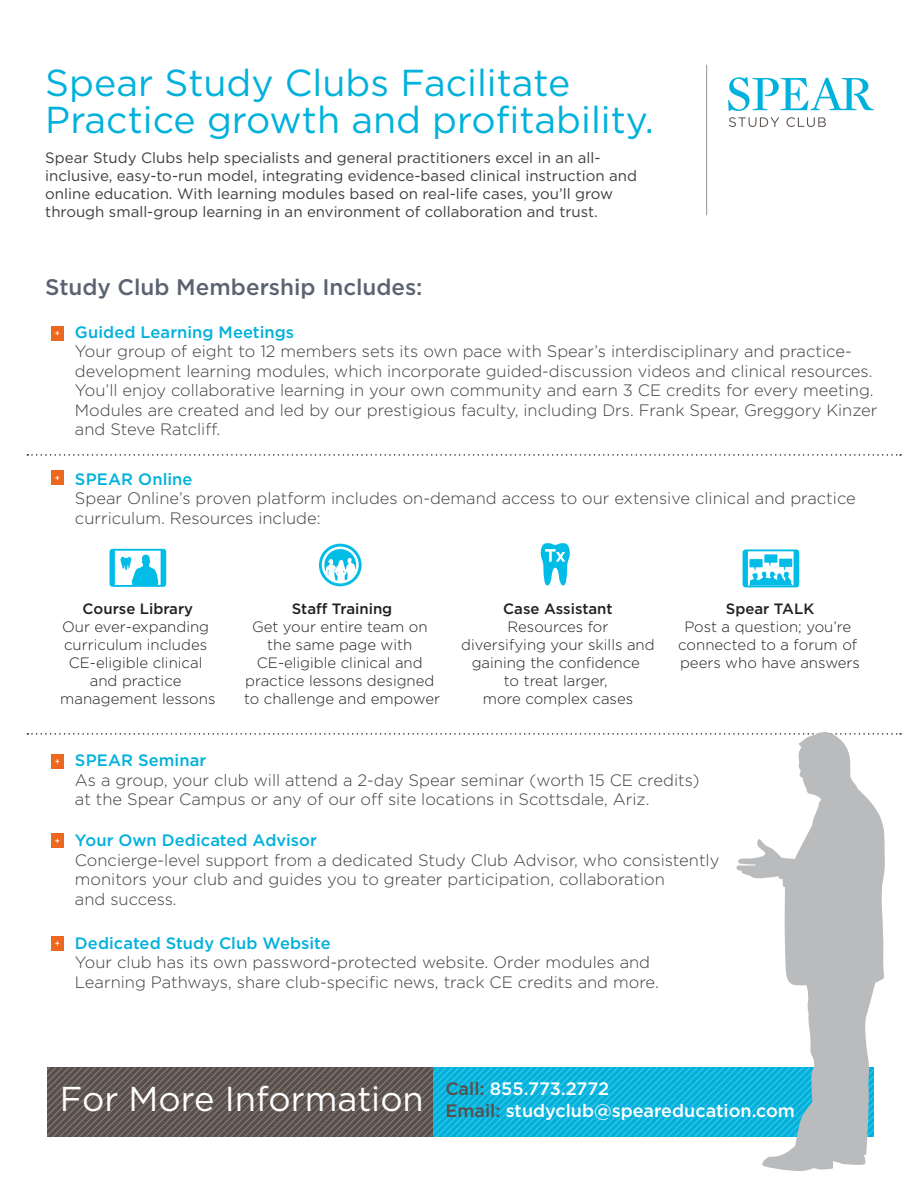
<style>
.page{position:relative;width:918px;height:1188px;background:#fff}
.page>*{position:absolute;margin:0;border:0;box-sizing:border-box;transform-origin:0 0}
.t1{font:37.5px/37.2px "Gotham HTF";color:#00b1dc}
.t2{font:34.5px "Gotham HTF";color:#fff}
.t3{font:500 22.5px "Gotham HTF";color:#5b6271}
.t4{font:500 18px "Gotham HTF";color:#fff}
.t5{font:300 16.5px/19.5px "Gotham HTF";color:#3e3e3f}
.t6{font:300 15px/18px "Gotham HTF";color:#231f20;text-align:center}
.t7{font:15px/18px "Gotham HTF";color:#3e3e3f}
.s1{font-weight:500;color:#00b1dc}
.s2{font-weight:500}
.s3{color:#584f4a}
</style>
<div class="page">
<svg style="left:729px;top:117px;width:50px;height:10px"></svg>
<svg style="left:787px;top:117px;width:39px;height:10px"></svg>
<svg style="left:728px;top:77px;width:146px;height:34px"></svg>
<hr style="left:706px;top:65px;width:1px;height:150px;background:#939598">
<div style="left:51px;top:326px;width:12px;height:14px;background:#ec6820"></div>
<svg style="left:55px;top:331px;width:4px;height:4px"></svg>
<div style="left:51px;top:471px;width:12px;height:14px;background:#ec6820"></div>
<svg style="left:55px;top:476px;width:4px;height:4px"></svg>
<div style="left:51px;top:754px;width:12px;height:14px;background:#ec6820"></div>
<svg style="left:55px;top:759px;width:4px;height:5px"></svg>
<div style="left:51px;top:834px;width:12px;height:14px;background:#ec6820"></div>
<svg style="left:55px;top:839px;width:4px;height:4px"></svg>
<svg style="left:110px;top:549px;width:56px;height:38px"></svg>
<svg style="left:319px;top:544px;width:43px;height:42px"></svg>
<svg style="left:540px;top:543px;width:30px;height:42px"></svg>
<svg style="left:743px;top:549px;width:56px;height:38px"></svg>
<div style="left:51px;top:936px;width:12px;height:14px;background:#ec6820"></div>
<svg style="left:55px;top:941px;width:4px;height:5px"></svg>
<svg style="left:27px;top:454px;width:874px;height:2px"></svg>
<svg style="left:27px;top:733px;width:874px;height:2px"></svg>
<svg style="left:47px;top:1067px;width:689px;height:70px;background:#3e8291"></svg>
<svg style="left:736px;top:732px;width:149px;height:439px"></svg>
<p class="t1" style="left:45px;top:64px;width:610px">Spear Study Clubs Facilitate<br>Practice growth and profitability.</p>
<p class="t7" style="left:45px;top:148px;width:593px">Spear Study Clubs help specialists and general practitioners excel in an all&shy;inclusive, easy-to-run model, integrating evidence-based clinical instruction and online education. With learning modules based on real-life cases, you’ll grow through small-group learning in an environment of collaboration and trust.</p>
<p class="t3" style="left:45px;top:274px;width:379px">Study Club Membership Includes:</p>
<p class="t5" style="left:75px;top:322px;width:804px"><span class="s1">Guided Learning Meetings<br></span>Your group of eight to 12 members sets its own pace with Spear’s interdisciplinary and practice&shy;development learning modules, which incorporate guided-discussion videos and clinical resources.<br>You’ll enjoy collaborative learning in your own community and earn 3 CE credits for every meeting.<br>Modules are created and led by our prestigious faculty, including Drs. Frank Spear, Greggory Kinzer and Steve Ratcliff.</p>
<p class="t5" style="left:75px;top:469px;width:782px"><span class="s1">SPEAR Online<br></span>Spear Online’s proven platform includes on-demand access to our extensive clinical and practice curriculum. Resources include:</p>
<p class="t6" style="left:60px;top:600px;width:157px"><span class="s2">Course Library<br></span>Our ever-expanding curriculum includes<br>CE-eligible clinical and practice management lessons</p>
<p class="t6" style="left:244px;top:600px;width:198px"><span class="s2">Staff Training<br></span>Get your entire team on the same page with<br>CE-eligible clinical and practice lessons designed to challenge and empower</p>
<p class="t6" style="left:461px;top:600px;width:195px"><span class="s2">Case Assistant<br></span>Resources for<br>diversifying your skills and gaining the confidence<br>to treat larger,<br>more complex cases</p>
<p class="t6" style="left:678px;top:600px;width:183px"><span class="s2">Spear TALK<br></span>Post a question; you’re connected to a forum of peers who have answers</p>
<p class="t5" style="left:75px;top:751px;width:626px"><span class="s1">SPEAR Seminar<br></span>As a group, your club will attend a 2-day Spear seminar (worth 15 CE credits) at the Spear Campus or any of our off site locations in Scottsdale, Ariz.</p>
<p class="t5" style="left:75px;top:830px;width:646px"><span class="s1">Your Own Dedicated Advisor<br></span>Concierge-level support from a dedicated Study Club Advisor, who consistently monitors your club and guides you to greater participation, collaboration<br>and success.</p>
<p class="t5" style="left:75px;top:933px;width:585px"><span class="s1">Dedicated Study Club Website<br></span>Your club has its own password-protected website. Order modules and<br>Learning Pathways, share club-specific news, track CE credits and more.</p>
<p class="t2" style="left:60px;top:1080px;width:365px">For More Information</p>
<p class="t4" style="left:445px;top:1079px;width:165px"><span class="s3">Call:</span> 855.773.2772</p>
<p class="t4" style="left:445px;top:1100px;width:351px"><span class="s3">Email:</span> studyclub@speareducation.com</p>
</div>
